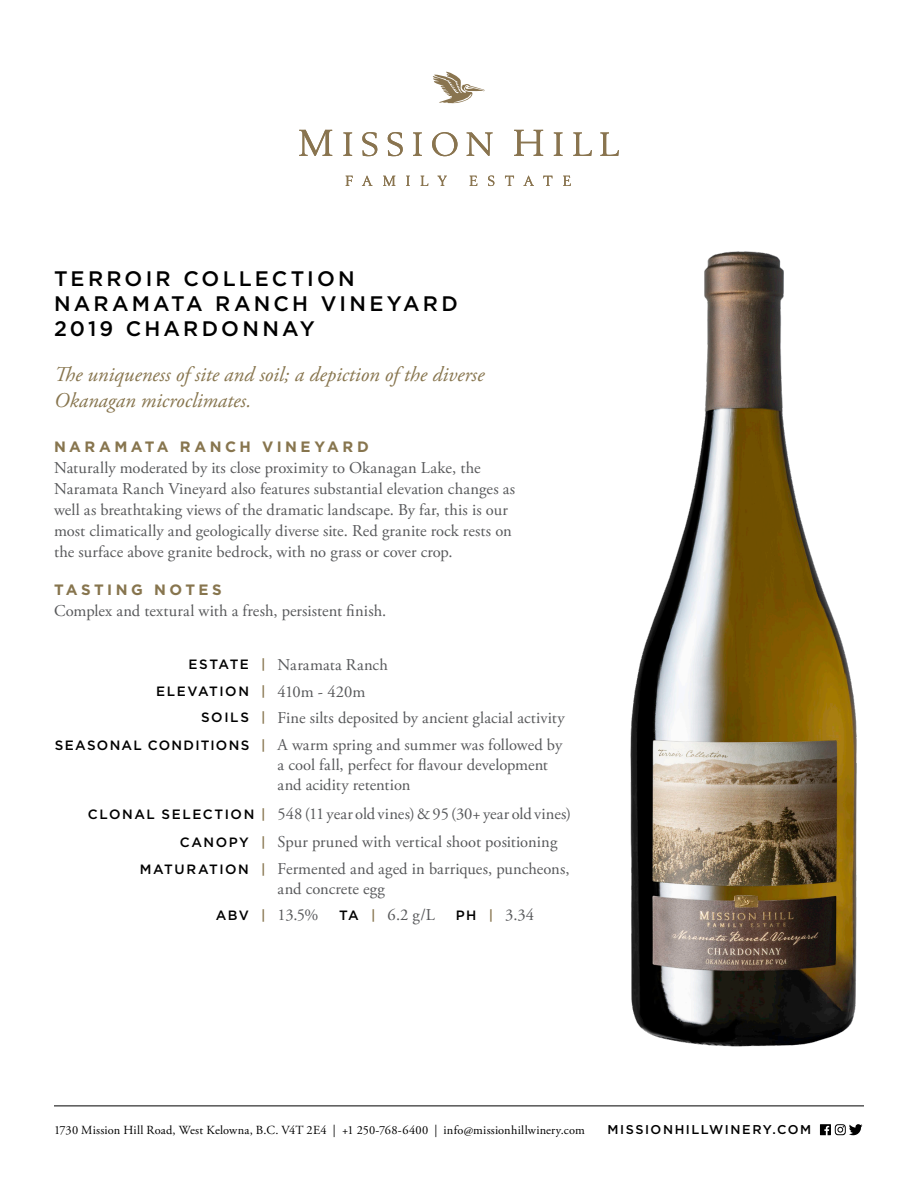
<style>
.page{position:relative;width:918px;height:1188px;background:#fff}
.page>*{position:absolute;margin:0;border:0;box-sizing:border-box;transform-origin:0 0}
.Tier_Description{font:italic 21px/25.2px "Adobe Garamond Pro";color:#87754e}
.t1{font:500 21px "Gotham";letter-spacing:.15em;color:#000}
.Body_Copy{font:16.5px/21px "Adobe Garamond Pro";letter-spacing:.005em;color:#57585a}
.footer_web_address{font:16.5px "Adobe Garamond Pro";color:#57585a}
.SUBHEAD{font:700 15px "Gotham";letter-spacing:.23em;color:#87754e}
.Body_Copy-2{font:500 13.5px "Gotham";letter-spacing:.11em;color:#000}
.Body_Copy-3{font:500 13.5px "Gotham";letter-spacing:.09em;color:#000}
.footer_web_address-2{font:500 13.5px "Gotham";letter-spacing:.11em;color:#000}
.t2{font:500 12.75px "Gotham";letter-spacing:.12em;color:#000}
.t3{font:12.3px "Adobe Garamond Pro";letter-spacing:.015em;color:#000}
.s1{color:#87754e}
.s2{font-family:"Gotham";font-weight:500;font-size:13.5px;color:#000}
.s3{font-family:"Gotham";font-weight:500;font-size:13.5px;color:#87754e}
</style>
<div class="page">
<svg style="left:820px;top:1124px;width:43px;height:11px"></svg>
<hr style="left:54px;top:1106px;width:810px;height:1px;background:#000">
<svg style="left:346px;top:176px;width:225px;height:10px"></svg>
<svg style="left:299px;top:130px;width:320px;height:26px"></svg>
<svg style="left:433px;top:71px;width:52px;height:33px"></svg>
<img style="left:630px;top:251px;width:227px;height:796px">
<p class="t1" style="left:54px;top:266px;width:302px">TERROIR COLLECTION</p>
<p class="t1" style="left:54px;top:291px;width:405px">NARAMATA RANCH VINEYARD</p>
<p class="t1" style="left:54px;top:317px;width:262px">2019 CHARDONNAY</p>
<p class="Tier_Description" style="left:54px;top:363px;width:432px">The uniqueness of site and soil; a depiction of the diverse<br>Okanagan microclimates.</p>
<p class="SUBHEAD" style="left:54px;top:438px;width:316px">NARAMATA RANCH VINEYARD</p>
<p class="Body_Copy" style="left:54px;top:458px;width:463px">Naturally moderated by its close proximity to Okanagan Lake, the Naramata Ranch Vineyard also features substantial elevation changes as well as breathtaking views of the dramatic landscape. By far, this is our most climatically and geologically diverse site. Red granite rock rests on the surface above granite bedrock, with no grass or cover crop.</p>
<p class="SUBHEAD" style="left:54px;top:581px;width:169px">TASTING NOTES</p>
<p class="Body_Copy" style="left:54px;top:601px;width:334px">Complex and textural with a fresh, persistent finish.</p>
<p class="Body_Copy-2" style="left:189px;top:657px;width:79px">ESTATE <span class="s1">|</span></p>
<p class="Body_Copy" style="left:278px;top:655px;width:112px">Naramata Ranch</p>
<p class="footer_web_address-2" style="left:156px;top:684px;width:111px">ELEVATION <span class="s1">|</span></p>
<p class="footer_web_address" style="left:278px;top:682px;width:89px">410m - 420m</p>
<p class="Body_Copy-2" style="left:201px;top:710px;width:66px">SOILS <span class="s1">|</span></p>
<p class="Body_Copy" style="left:278px;top:708px;width:288px">Fine silts deposited by ancient glacial activity</p>
<p class="Body_Copy-3" style="left:55px;top:737px;width:212px">SEASONAL CONDITIONS <span class="s1">|</span></p>
<p class="Body_Copy" style="left:278px;top:736px;width:286px;line-height:19.8px">A warm spring and summer was followed by a cool fall, perfect for flavour development and acidity retention</p>
<p class="Body_Copy-2" style="left:88px;top:806px;width:179px">CLONAL SELECTION <span class="s1">|</span></p>
<p class="Body_Copy" style="left:278px;top:804px;width:295px">548 (11 year old vines) &amp; 95 (30+ year old vines)</p>
<p class="Body_Copy-2" style="left:180px;top:834px;width:87px">CANOPY <span class="s1">|</span></p>
<p class="Body_Copy" style="left:278px;top:832px;width:281px">Spur pruned with vertical shoot positioning</p>
<p class="Body_Copy-2" style="left:140px;top:861px;width:127px">MATURATION <span class="s1">|</span></p>
<p class="Body_Copy" style="left:278px;top:860px;width:293px;line-height:19.8px">Fermented and aged in barriques, puncheons, and concrete egg</p>
<p class="Body_Copy-2" style="left:216px;top:907px;width:51px">ABV <span class="s1">|</span></p>
<p class="Body_Copy" style="left:278px;top:905px;width:42px">13.5%</p>
<p class="Body_Copy" style="left:339px;top:905px;width:196px"><span class="s2">TA</span> <span class="s3">|</span> 6.2 g/L <span class="s2">PH</span> <span class="s3">|</span> 3.34</p>
<p class="t3" style="left:54px;top:1123px;width:532px">1730 Mission Hill Road, West Kelowna, B.C. V4T 2E4 | +1 250-768-6400 | info@missionhillwinery.com</p>
<p class="t2" style="left:608px;top:1122px;width:205px">MISSIONHILLWINERY.COM</p>
</div>
